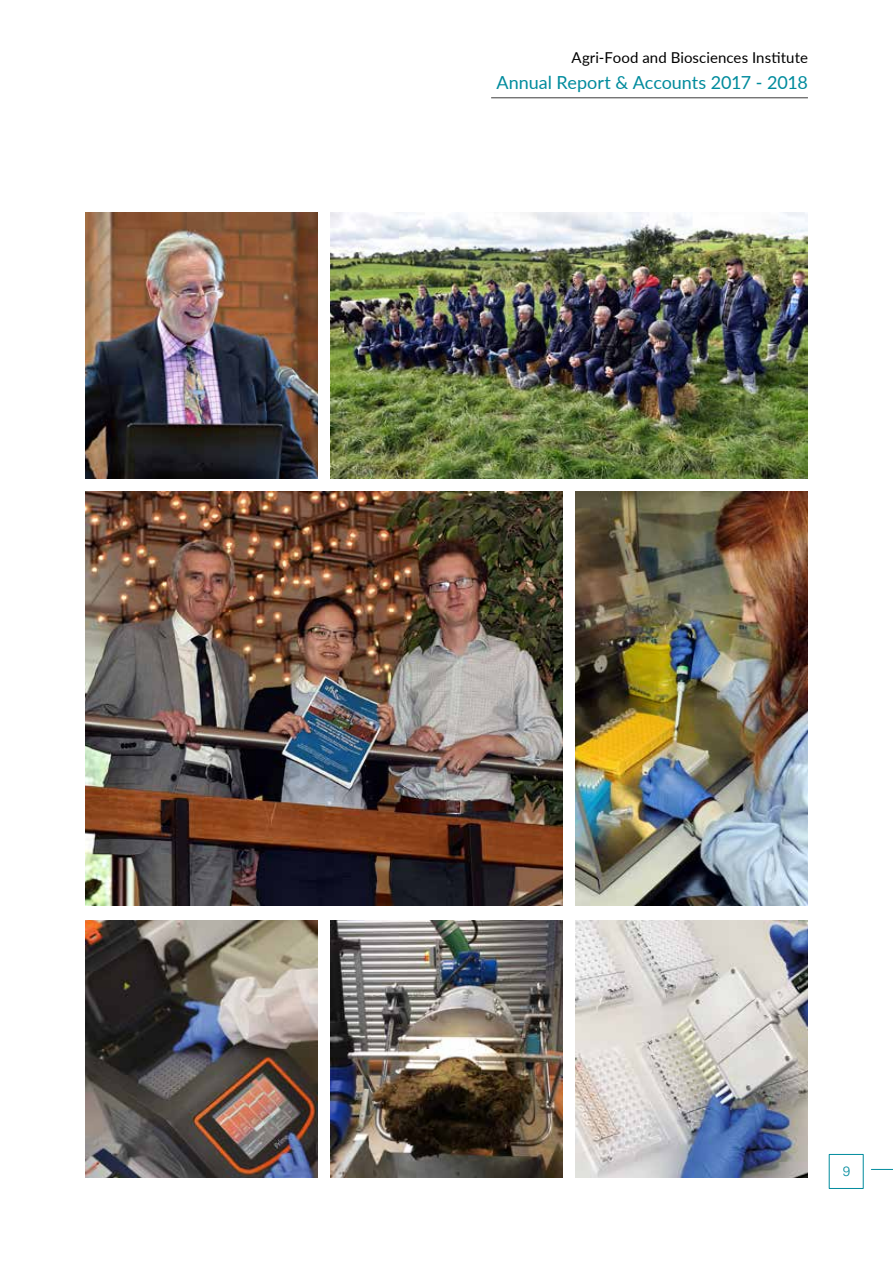
<style>
.page{position:relative;width:893px;height:1263px;background:#fff}
.page>*{position:absolute;margin:0;border:0;box-sizing:border-box;transform-origin:0 0}
.t1{font:18px "Lato";letter-spacing:-.005em;color:#008b9d}
.t2{font:15px "Lato";letter-spacing:.005em;color:#000}
.t3{font:300 13.5px "Univers";color:#008b9d}
</style>
<div class="page">
<svg style="left:871px;top:1169px;width:22px;height:1px"></svg>
<div style="left:829px;top:1154px;width:35px;height:35px;border:1px solid #008b9d"></div>
<hr style="left:491px;top:98px;width:317px;height:1px;background:#3c3c3b">
<img style="left:85px;top:213px;width:232px;height:265px">
<img style="left:85px;top:921px;width:232px;height:257px">
<img style="left:330px;top:213px;width:478px;height:265px">
<img style="left:85px;top:491px;width:478px;height:415px">
<img style="left:330px;top:921px;width:233px;height:256px">
<img style="left:575px;top:491px;width:233px;height:415px">
<img style="left:575px;top:921px;width:233px;height:257px">
<p class="t2" style="left:571px;top:47px;width:238px">Agri-Food and Biosciences Institute</p>
<p class="t1" style="left:497px;top:69px;width:313px">Annual Report &amp; Accounts 2017 - 2018</p>
<p class="t3" style="left:842px;top:1163px;width:9px">9</p>
</div>
